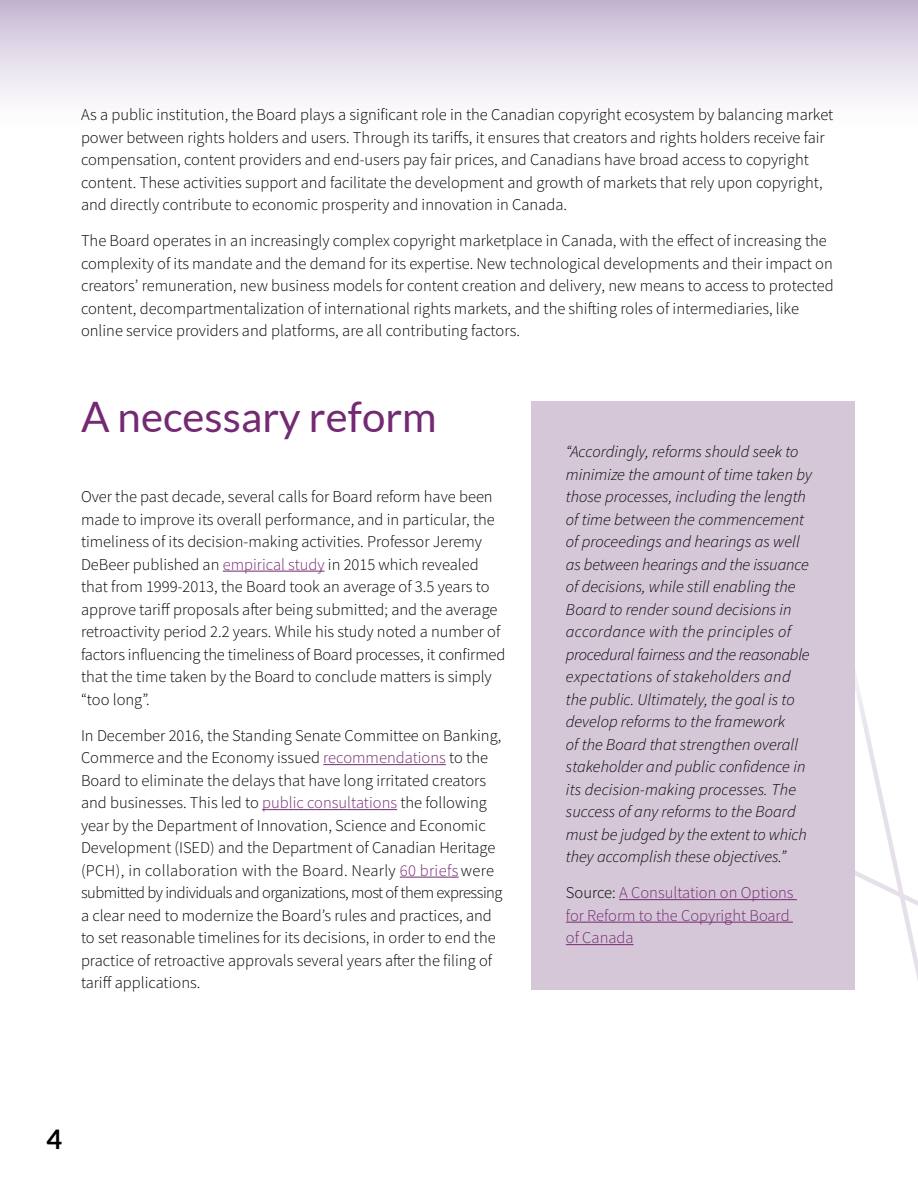
<style>
.page{position:relative;width:918px;height:1188px;background:#fff}
.page>*{position:absolute;margin:0;border:0;box-sizing:border-box;transform-origin:0 0}
.t1{font:42px "Lato";color:#742972}
.t2{font:700 27px "Lato";color:#000}
.text{font:16.5px/22.5px "Source Sans Variable";color:#000}
.text-2{font:italic 16.5px/22.5px "Source Sans Variable";color:#000}
.text-3{font:16.5px/22.5px "Source Sans Variable";color:#742972}
.s1{color:#742972}
.s2{color:#000}
</style>
<div class="page">
<div style="left:0;top:0;width:918px;height:142px;background:linear-gradient(to bottom,#c7bbd4,#fff)"></div>
<hr style="left:223px;top:571px;width:102px;height:1px;background:#742972">
<hr style="left:323px;top:764px;width:123px;height:1px;background:#742972">
<hr style="left:262px;top:809px;width:135px;height:1px;background:#742972">
<hr style="left:400px;top:877px;width:59px;height:1px;background:#742972">
<svg style="left:855px;top:711px;width:63px;height:270px"></svg>
<div style="left:531px;top:402px;width:324px;height:588px;background:#d5c7d8"></div>
<hr style="left:619px;top:899px;width:178px;height:1px;background:#742972">
<hr style="left:566px;top:922px;width:227px;height:1px;background:#742972">
<hr style="left:566px;top:944px;width:68px;height:1px;background:#742972">
<p class="text" style="left:81px;top:104px;width:754px">As a public institution, the Board plays a significant role in the Canadian copyright ecosystem by balancing market power between rights holders and users. Through its tariffs, it ensures that creators and rights holders receive fair compensation, content providers and end-users pay fair prices, and Canadians have broad access to copyright content. These activities support and facilitate the development and growth of markets that rely upon copyright, and directly contribute to economic prosperity and innovation in Canada.</p>
<p class="text" style="left:81px;top:230px;width:754px">The Board operates in an increasingly complex copyright marketplace in Canada, with the effect of increasing the complexity of its mandate and the demand for its expertise. New technological developments and their impact on creators’ remuneration, new business models for content creation and delivery, new means to access to protected content, decompartmentalization of international rights markets, and the shifting roles of intermediaries, like online service providers and platforms, are all contributing factors.</p>
<h1 class="t1" style="left:81px;top:394px;width:357px">A necessary reform</h1>
<p class="text" style="left:81px;top:486px;width:426px">Over the past decade, several calls for Board reform have been made to improve its overall performance, and in particular, the timeliness of its decision-making activities. Professor Jeremy DeBeer published an <span class="s1">empirical study</span> in 2015 which revealed that from 1999-2013, the Board took an average of 3.5 years to approve tariff proposals after being submitted; and the average retroactivity period 2.2 years. While his study noted a number of factors influencing the timeliness of Board processes, it confirmed that the time taken by the Board to conclude matters is simply “too long”.</p>
<p class="text" style="left:81px;top:724px;width:423px">In December 2016, the Standing Senate Committee on Banking, Commerce and the Economy issued <span class="s1">recommendations</span> to the Board to eliminate the delays that have long irritated creators and businesses. This led to <span class="s1">public consultations</span> the following year by the Department of Innovation, Science and Economic Development (ISED) and the Department of Canadian Heritage (PCH), in collaboration with the Board. Nearly <span class="s1">60 briefs</span>were submitted by individuals and organizations, most of them expressing a clear need to modernize the Board’s rules and practices, and to set reasonable timelines for its decisions, in order to end the practice of retroactive approvals several years after the filing of tariff applications.</p>
<p class="text-2" style="left:566px;top:441px;width:248px">“Accordingly, reforms should seek to minimize the amount of time taken by those processes, including the length of time between the commencement of proceedings and hearings as well as between hearings and the issuance of decisions, while still enabling the Board to render sound decisions in accordance with the principles of procedural fairness and the reasonable expectations of stakeholders and the public. Ultimately, the goal is to develop reforms to the framework<br>of the Board that strengthen overall stakeholder and public confidence in its decision-making processes. The success of any reforms to the Board must be judged by the extent to which they accomplish these objectives.”</p>
<p class="text-3" style="left:566px;top:882px;width:229px"><span class="s2">Source:</span> A Consultation on Options for Reform to the Copyright Board of Canada</p>
<h2 class="t2" style="left:47px;top:1124px;width:17px">4</h2>
</div>
